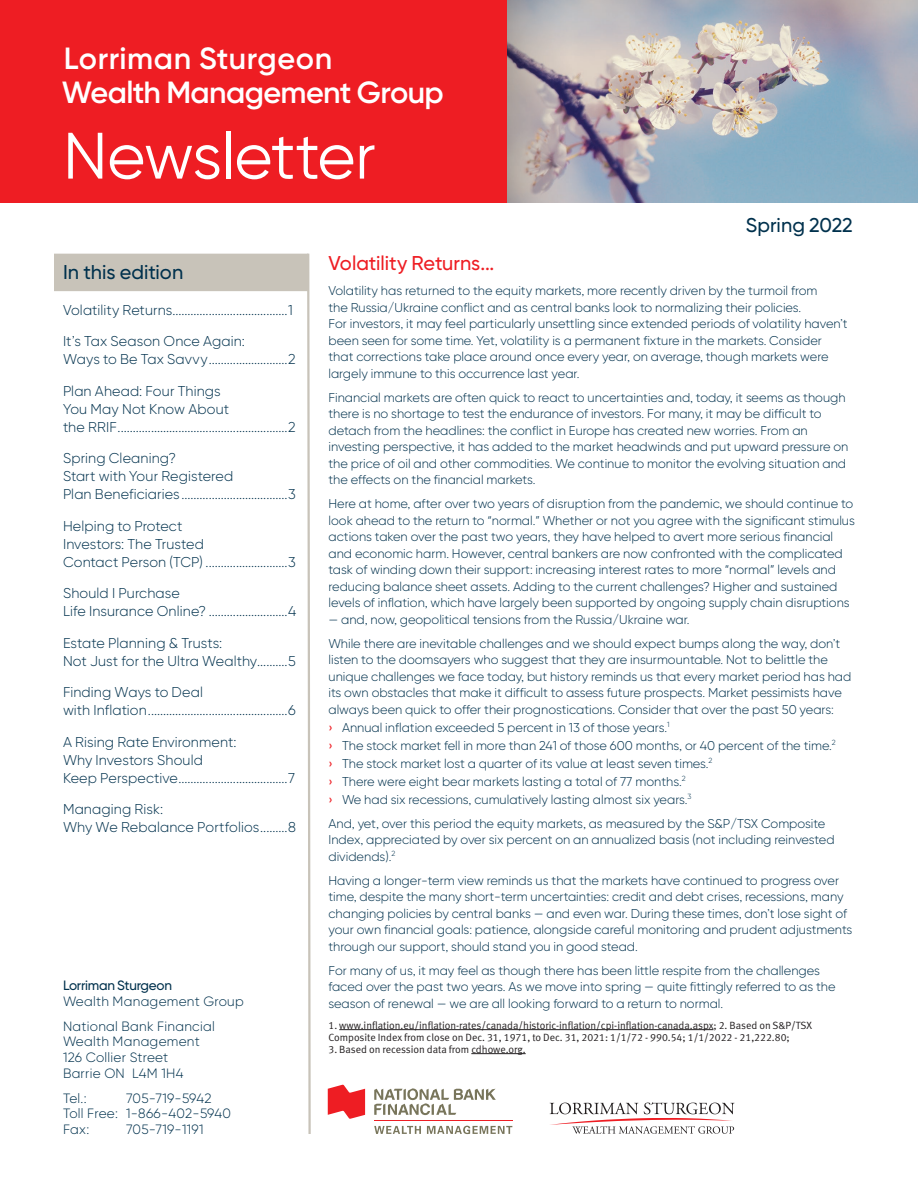
<style>
.page{position:relative;width:918px;height:1188px;background:#fff}
.page>*{position:absolute;margin:0;border:0;box-sizing:border-box;transform-origin:0 0}
.t1{font:65.4px "Gilroy BN";letter-spacing:-.01em;color:#fff}
.t2{font:600 30.6px "Gilroy BN";letter-spacing:-.02em;color:#fff}
.t3{font:600 30.6px "Gilroy BN";letter-spacing:.02em;color:#fff}
.t4{font:500 19.95px "Gilroy BN";color:#00314d}
.t5{font:500 19.95px "Gilroy BN";letter-spacing:-.005em;color:#ee1d23}
.t6{font:300 14.25px/18px "Gilroy BN";letter-spacing:.005em;color:#00314d}
.MASTER_Body{font:300 13.5px/15.8px "Gilroy BN";letter-spacing:.02em;color:#00314d}
.t7{font:300 12.75px/16.5px "Gilroy BN";color:#00314d}
.t8{font:10.5px/12px "Meta Normal LF";color:#231f20}
.s1{font-weight:500}
.s2{font-weight:500;color:#ee1d23}
</style>
<div class="page">
<img style="left:507px;top:0;width:411px;height:203px">
<hr style="left:339px;top:1029px;width:374px;height:1px;background:#231f20">
<hr style="left:471px;top:1053px;width:55px;height:1px;background:#231f20">
<svg style="left:306px;top:253px;width:5px;height:881px"></svg>
<div style="left:54px;top:254px;width:254px;height:37px;background:#c8c3b9"></div>
<div style="left:0;top:0;width:507px;height:203px;background:#ee1d23"></div>
<svg style="left:328px;top:1085px;width:37px;height:34px"></svg>
<svg style="left:374px;top:1126px;width:47px;height:8px"></svg>
<svg style="left:427px;top:1126px;width:85px;height:8px"></svg>
<hr style="left:374px;top:1120px;width:138px;height:1px;background:#ee1d23">
<svg style="left:374px;top:1088px;width:122px;height:27px"></svg>
<svg style="left:549px;top:1102px;width:185px;height:32px"></svg>
<p class="t3" style="left:64px;top:39px;width:270px">Lorriman Sturgeon</p>
<p class="t2" style="left:62px;top:73px;width:383px">Wealth Management Group</p>
<p class="t1" style="left:63px;top:116px;width:314px">Newsletter</p>
<p class="t4" style="left:746px;top:213px;width:108px">Spring 2022</p>
<p class="t4" style="left:63px;top:259px;width:122px">In this edition</p>
<p class="t6" style="left:63px;top:300px;width:231px">Volatility Returns......................................1</p>
<p class="t6" style="left:63px;top:332px;width:234px">It’s Tax Season Once Again:<br>Ways to Be Tax Savvy..........................2</p>
<p class="t6" style="left:63px;top:381px;width:234px">Plan Ahead: Four Things<br>You May Not Know About<br>the RRIF........................................................2</p>
<p class="t6" style="left:63px;top:449px;width:234px">Spring Cleaning?<br>Start with Your Registered<br>Plan Beneficiaries...................................3</p>
<p class="t6" style="left:63px;top:516px;width:234px">Helping to Protect<br>Investors: The Trusted<br>Contact Person (TCP) ...........................3</p>
<p class="t6" style="left:63px;top:584px;width:235px">Should I Purchase<br>Life Insurance Online? ..........................4</p>
<p class="t6" style="left:63px;top:633px;width:234px">Estate Planning &amp; Trusts:<br>Not Just for the Ultra Wealthy..........5</p>
<p class="t6" style="left:63px;top:683px;width:234px">Finding Ways to Deal<br>with Inflation..............................................6</p>
<p class="t6" style="left:63px;top:732px;width:233px">A Rising Rate Environment:<br>Why Investors Should<br>Keep Perspective....................................7</p>
<p class="t6" style="left:63px;top:800px;width:234px">Managing Risk:<br>Why We Rebalance Portfolios.........8</p>
<p class="MASTER_Body" style="left:63px;top:977px;width:182px"><span class="s1">Lorriman Sturgeon<br></span>Wealth Management Group</p>
<p class="MASTER_Body" style="left:63px;top:1018px;width:153px">National Bank Financial<br>Wealth Management</p>
<p class="MASTER_Body" style="left:63px;top:1049px;width:122px">126 Collier Street<br>Barrie ON L4M 1H4</p>
<p class="MASTER_Body" style="left:63px;top:1090px;width:25px">Tel.:</p>
<p class="MASTER_Body" style="left:63px;top:1090px;width:169px;text-indent:63px">705-719-5942<br>Toll Free: 1-866-402-5940<br>Fax:</p>
<p class="MASTER_Body" style="left:126px;top:1121px;width:79px">705-719-1191</p>
<p class="t5" style="left:328px;top:250px;width:167px">Volatility Returns...</p>
<p class="t7" style="left:328px;top:282px;width:521px">Volatility has returned to the equity markets, more recently driven by the turmoil from<br>the Russia/Ukraine conflict and as central banks look to normalizing their policies.<br>For investors, it may feel particularly unsettling since extended periods of volatility haven’t been seen for some time. Yet, volatility is a permanent fixture in the markets. Consider that corrections take place around once every year, on average, though markets were largely immune to this occurrence last year.</p>
<p class="t7" style="left:328px;top:389px;width:521px">Financial markets are often quick to react to uncertainties and, today, it seems as though there is no shortage to test the endurance of investors. For many, it may be difficult to detach from the headlines: the conflict in Europe has created new worries. From an investing perspective, it has added to the market headwinds and put upward pressure on the price of oil and other commodities. We continue to monitor the evolving situation and the effects on the financial markets.</p>
<p class="t7" style="left:328px;top:495px;width:528px">Here at home, after over two years of disruption from the pandemic, we should continue to look ahead to the return to “normal.” Whether or not you agree with the significant stimulus actions taken over the past two years, they have helped to avert more serious financial and economic harm. However, central bankers are now confronted with the complicated task of winding down their support: increasing interest rates to more “normal” levels and reducing balance sheet assets. Adding to the current challenges? Higher and sustained levels of inflation, which have largely been supported by ongoing supply chain disruptions</p>
<p class="t7" style="left:328px;top:611px;width:363px">— and, now, geopolitical tensions from the Russia/Ukraine war.</p>
<p class="t7" style="left:328px;top:635px;width:524px">While there are inevitable challenges and we should expect bumps along the way, don’t listen to the doomsayers who suggest that they are insurmountable. Not to belittle the unique challenges we face today, but history reminds us that every market period has had its own obstacles that make it difficult to assess future prospects. Market pessimists have always been quick to offer their prognostications. Consider that over the past 50 years:</p>
<p class="t7" style="left:328px;top:719px;width:343px"><span class="s2">›</span> Annual inflation exceeded 5 percent in 13 of those years.<sup>1</sup></p>
<p class="t7" style="left:328px;top:737px;width:509px"><span class="s2">›</span> The stock market fell in more than 241 of those 600 months, or 40 percent of the time.<sup>2</sup></p>
<p class="t7" style="left:328px;top:755px;width:386px"><span class="s2">›</span> The stock market lost a quarter of its value at least seven times.<sup>2</sup></p>
<p class="t7" style="left:328px;top:773px;width:359px"><span class="s2">›</span> There were eight bear markets lasting a total of 77 months.<sup>2</sup></p>
<p class="t7" style="left:328px;top:791px;width:365px"><span class="s2">›</span> We had six recessions, cumulatively lasting almost six years.<sup>3</sup></p>
<p class="t7" style="left:328px;top:815px;width:508px">And, yet, over this period the equity markets, as measured by the S&amp;P/TSX Composite<br>Index, appreciated by over six percent on an annualized basis (not including reinvested dividends).<sup>2</sup></p>
<p class="t7" style="left:328px;top:872px;width:525px">Having a longer-term view reminds us that the markets have continued to progress over time, despite the many short-term uncertainties: credit and debt crises, recessions, many changing policies by central banks — and even war. During these times, don’t lose sight of your own financial goals: patience, alongside careful monitoring and prudent adjustments through our support, should stand you in good stead.</p>
<p class="t7" style="left:328px;top:962px;width:509px">For many of us, it may feel as though there has been little respite from the challenges faced over the past two years. As we move into spring — quite fittingly referred to as the season of renewal — we are all looking forward to a return to normal.</p>
<p class="t8" style="left:328px;top:1019px;width:485px">1. www.inflation.eu/inflation-rates/canada/historic-inflation/cpi-inflation-canada.aspx; 2. Based on S&amp;P/TSX<br>Composite Index from close on Dec. 31, 1971, to Dec. 31, 2021: 1/1/72 - 990.54; 1/1/2022 - 21,222.80;</p>
<p class="t8" style="left:328px;top:1043px;width:199px">3. Based on recession data from cdhowe.org.</p>
</div>
